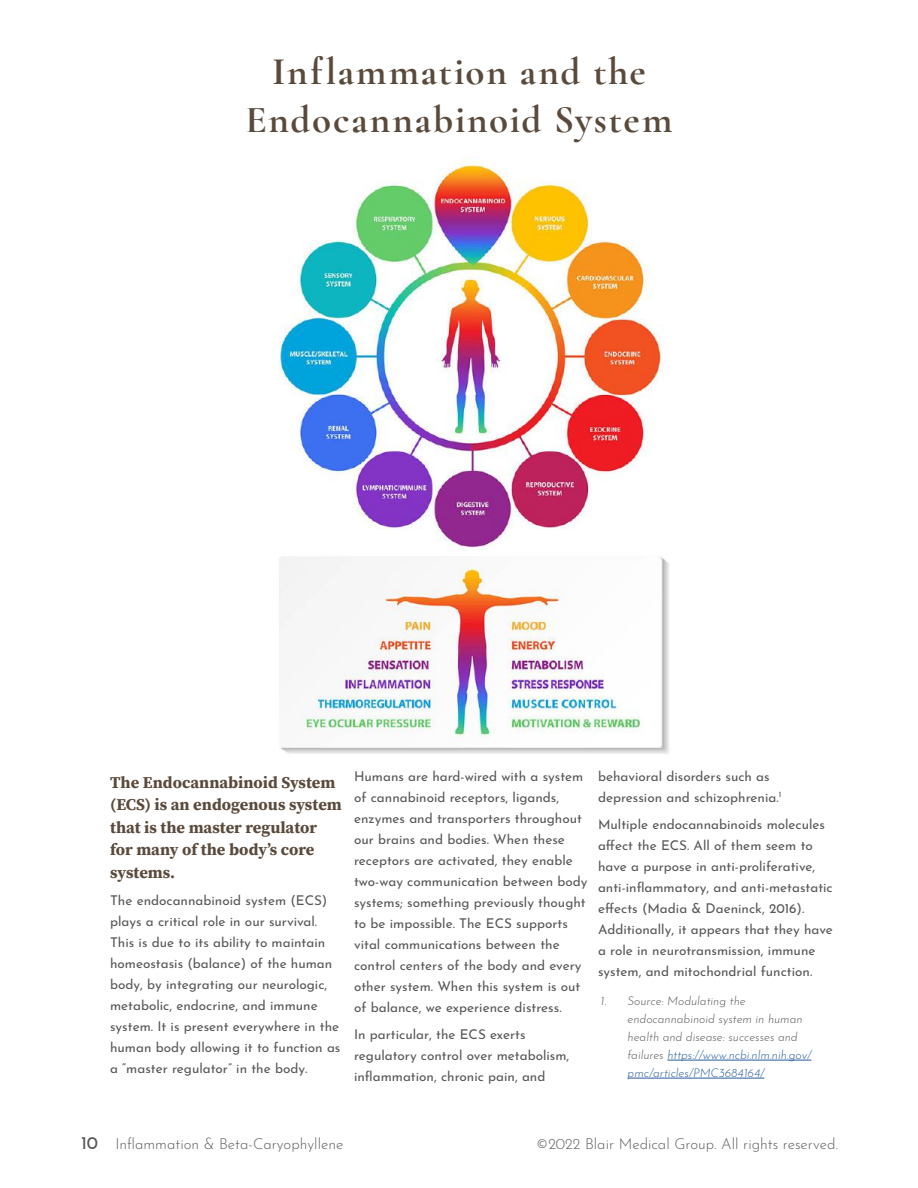
<style>
.page{position:relative;width:918px;height:1188px;background:#fff}
.page>*{position:absolute;margin:0;border:0;box-sizing:border-box;transform-origin:0 0}
.t1{font:700 39px/48px "Cormorant Garamond";letter-spacing:.045em;color:#5a4a3c;text-align:center}
.t2{font:700 16.5px/22.5px "Source Serif Pro";color:#5a4a3c}
.t3{font:300 15px "Josefin Sans";color:#5c5c5c}
.t4{font:13.5px/21px "Josefin Sans";color:#575756}
.t5{font:italic 300 12px/18px "Josefin Sans";color:#575756}
.s1{color:#275b9b}
.s2{font-weight:400;font-size:18px;color:#575756}
</style>
<div class="page">
<img style="left:279px;top:159px;width:391px;height:595px">
<hr style="left:667px;top:1060px;width:144px;height:1px;background:#275b9b">
<hr style="left:628px;top:1078px;width:136px;height:1px;background:#275b9b">
<h1 class="t1" style="left:246px;top:47px;width:428px">Inflammation and the<br>Endocannabinoid System</h1>
<p class="t2" style="left:110px;top:771px;width:233px">The Endocannabinoid System (ECS) is an endogenous system that is the master regulator for many of the body’s core systems.</p>
<p class="t4" style="left:110px;top:888px;width:232px">The endocannabinoid system (ECS) plays a critical role in our survival.<br>This is due to its ability to maintain homeostasis (balance) of the human body, by integrating our neurologic, metabolic, endocrine, and immune system. It is present everywhere in the human body allowing it to function as a “master regulator” in the body.</p>
<p class="t4" style="left:354px;top:764px;width:235px">Humans are hard-wired with a system of cannabinoid receptors, ligands, enzymes and transporters throughout our brains and bodies. When these receptors are activated, they enable two-way communication between body systems; something previously thought to be impossible. The ECS supports vital communications between the control centers of the body and every other system. When this system is out of balance, we experience distress.</p>
<p class="t4" style="left:354px;top:1023px;width:217px">In particular, the ECS exerts regulatory control over metabolism, inflammation, chronic pain, and</p>
<p class="t4" style="left:598px;top:764px;width:185px">behavioral disorders such as depression and schizophrenia.<sup>1</sup></p>
<p class="t4" style="left:598px;top:812px;width:236px">Multiple endocannabinoids molecules affect the ECS. All of them seem to have a purpose in anti-proliferative, anti-inflammatory, and anti-metastatic effects (Madia &amp; Daeninck, 2016).<br>Additionally, it appears that they have a role in neurotransmission, immune system, and mitochondrial function.</p>
<p class="t5" style="left:628px;top:991px;width:185px;text-indent:-27px">1. Source: Modulating the endocannabinoid system in human health and disease: successes and failures <span class="s1">https://www.ncbi.nlm.nih.gov/ pmc/articles/PMC3684164/</span></p>
<p class="t3" style="left:81px;top:1132px;width:264px"><span class="s2">10</span> Inflammation &amp; Beta-Caryophyllene</p>
<p class="t3" style="left:536px;top:1132px;width:303px">©2022 Blair Medical Group. All rights reserved.</p>
</div>
